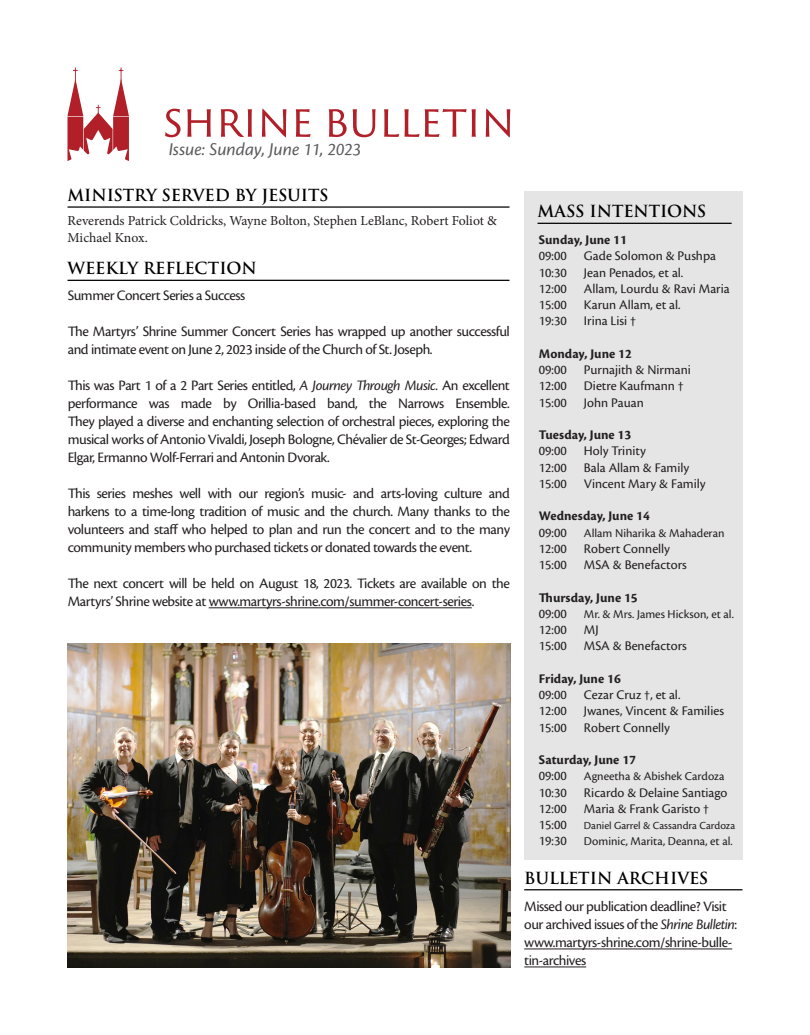
<style>
.page{position:relative;width:810px;height:1035px;background:#fff}
.page>*{position:absolute;margin:0;border:0;box-sizing:border-box;transform-origin:0 0}
.t1{font:italic 18.75px "Cronos Pro";color:#5a5a5d}
.Heading_1{font:600 16.25px "Trajan Pro 3";letter-spacing:-.005em;color:#000}
.t2{font:15px/18px "Cronos Pro";letter-spacing:-.03em;color:#231f20}
.Bulleted_List{font:13.75px/16.2px "Cronos Pro";color:#231f20}
.t3{font:13.75px/16.5px "Minion Pro";letter-spacing:-.005em;color:#231f20}
.Bulleted_List-2{font:700 13.75px "Cronos Pro";color:#231f20}
.Bulleted_List-3{font:12.5px "Cronos Pro";color:#231f20}
.Bulleted_List-4{font:11.25px "Cronos Pro";color:#231f20}
.s1{font-style:italic}
.s2{font-weight:700}
.s3{font-size:13.75px}
</style>
<div class="page">
<div style="left:524px;top:191px;width:218px;height:669px;background:#e5e5e6"></div>
<hr style="left:538px;top:223px;width:194px;height:1px;background:#000">
<hr style="left:209px;top:607px;width:263px;height:1px;background:#231f20">
<hr style="left:68px;top:280px;width:442px;height:1px;background:#000">
<svg style="left:67px;top:68px;width:62px;height:93px"></svg>
<svg style="left:165px;top:109px;width:345px;height:28px"></svg>
<hr style="left:68px;top:206px;width:442px;height:2px;background:#000">
<hr style="left:524px;top:949px;width:208px;height:1px;background:#231f20">
<hr style="left:524px;top:967px;width:62px;height:1px;background:#231f20">
<hr style="left:524px;top:889px;width:218px;height:1px;background:#000">
<img style="left:68px;top:643px;width:442px;height:325px">
<p class="t1" style="left:169px;top:139px;width:194px">Issue: Sunday, June 11, 2023</p>
<p class="Heading_1" style="left:68px;top:183px;width:262px">MINISTRY SERVED BY JESUITS</p>
<p class="t3" style="left:68px;top:213px;width:431px">Reverends Patrick Coldricks, Wayne Bolton, Stephen LeBlanc, Robert Foliot &amp;<br>Michael Knox.</p>
<p class="Heading_1" style="left:68px;top:256px;width:191px">WEEKLY REFLECTION</p>
<p class="t2" style="left:68px;top:287px;width:179px">Summer Concert Series a Success</p>
<p class="t2" style="left:68px;top:323px;width:444px">The Martyrs’ Shrine Summer Concert Series has wrapped up another successful and intimate event on June 2, 2023 inside of the Church of St. Joseph.</p>
<p class="t2" style="left:68px;top:377px;width:444px;text-align:justify">This was Part 1 of a 2 Part Series entitled, <span class="s1">A Journey Through Music.</span> An excellent performance was made by Orillia-based band, the Narrows Ensemble.<br>They played a diverse and enchanting selection of orchestral pieces, exploring the musical works of Antonio Vivaldi, Joseph Bologne, Chévalier de St-Georges; Edward Elgar, Ermanno Wolf-Ferrari and Antonin Dvorak.</p>
<p class="t2" style="left:68px;top:485px;width:444px;text-align:justify">This series meshes well with our region’s music- and arts-loving culture and harkens to a time-long tradition of music and the church. Many thanks to the volunteers and staff who helped to plan and run the concert and to the many community members who purchased tickets or donated towards the event.</p>
<p class="t2" style="left:68px;top:575px;width:444px">The next concert will be held on August 18, 2023. Tickets are available on the<br>Martyrs’ Shrine website at www.martyrs-shrine.com/summer-concert-series.</p>
<p class="Heading_1" style="left:538px;top:199px;width:170px">MASS INTENTIONS</p>
<p class="Bulleted_List" style="left:539px;top:232px;width:192px"><span class="s2">Sunday, June 11<br></span>09:00 Gade Solomon &amp; Pushpa<br>10:30 Jean Penados, et al.<br>12:00 Allam, Lourdu &amp; Ravi Maria<br>15:00 Karun Allam, et al.<br>19:30 Irina Lisi †</p>
<p class="Bulleted_List" style="left:539px;top:346px;width:153px"><span class="s2">Monday, June 12<br></span>09:00 Purnajith &amp; Nirmani<br>12:00 Dietre Kaufmann †<br>15:00 John Pauan</p>
<p class="Bulleted_List" style="left:539px;top:427px;width:168px"><span class="s2">Tuesday, June 13<br></span>09:00 Holy Trinity<br>12:00 Bala Allam &amp; Family<br>15:00 Vincent Mary &amp; Family</p>
<p class="Bulleted_List-2" style="left:539px;top:508px;width:113px">Wednesday, June 14</p>
<p class="Bulleted_List-3" style="left:539px;top:526px;width:187px"><span class="s3">09:00</span> Allam Niharika &amp; Mahaderan</p>
<p class="Bulleted_List" style="left:539px;top:541px;width:149px">12:00 Robert Connelly<br>15:00 MSA &amp; Benefactors</p>
<p class="Bulleted_List-2" style="left:539px;top:590px;width:100px">Thursday, June 15</p>
<p class="Bulleted_List-3" style="left:539px;top:607px;width:196px"><span class="s3">09:00</span> Mr. &amp; Mrs. James Hickson, et al.</p>
<p class="Bulleted_List" style="left:539px;top:622px;width:149px">12:00 MJ<br>15:00 MSA &amp; Benefactors</p>
<p class="Bulleted_List" style="left:539px;top:671px;width:187px"><span class="s2">Friday, June 16<br></span>09:00 Cezar Cruz †, et al.<br>12:00 Jwanes, Vincent &amp; Families<br>15:00 Robert Connelly</p>
<p class="Bulleted_List-2" style="left:539px;top:752px;width:99px">Saturday, June 17</p>
<p class="Bulleted_List-3" style="left:539px;top:769px;width:187px"><span class="s3">09:00</span> Agneetha &amp; Abishek Cardoza</p>
<p class="Bulleted_List" style="left:539px;top:784px;width:190px">10:30 Ricardo &amp; Delaine Santiago<br>12:00 Maria &amp; Frank Garisto †</p>
<p class="Bulleted_List-4" style="left:539px;top:819px;width:198px"><span class="s3">15:00</span> Daniel Garrel &amp; Cassandra Cardoza</p>
<p class="Bulleted_List-3" style="left:539px;top:834px;width:195px"><span class="s3">19:30</span> Dominic, Marita, Deanna, et al.</p>
<p class="Heading_1" style="left:524px;top:866px;width:186px">BULLETIN ARCHIVES</p>
<p class="t2" style="left:524px;top:898px;width:214px">Missed our publication deadline? Visit our archived issues of the <span class="s1">Shrine Bulletin</span>: www.martyrs-shrine.com/shrine-bulle&shy;tin-archives</p>
</div>
